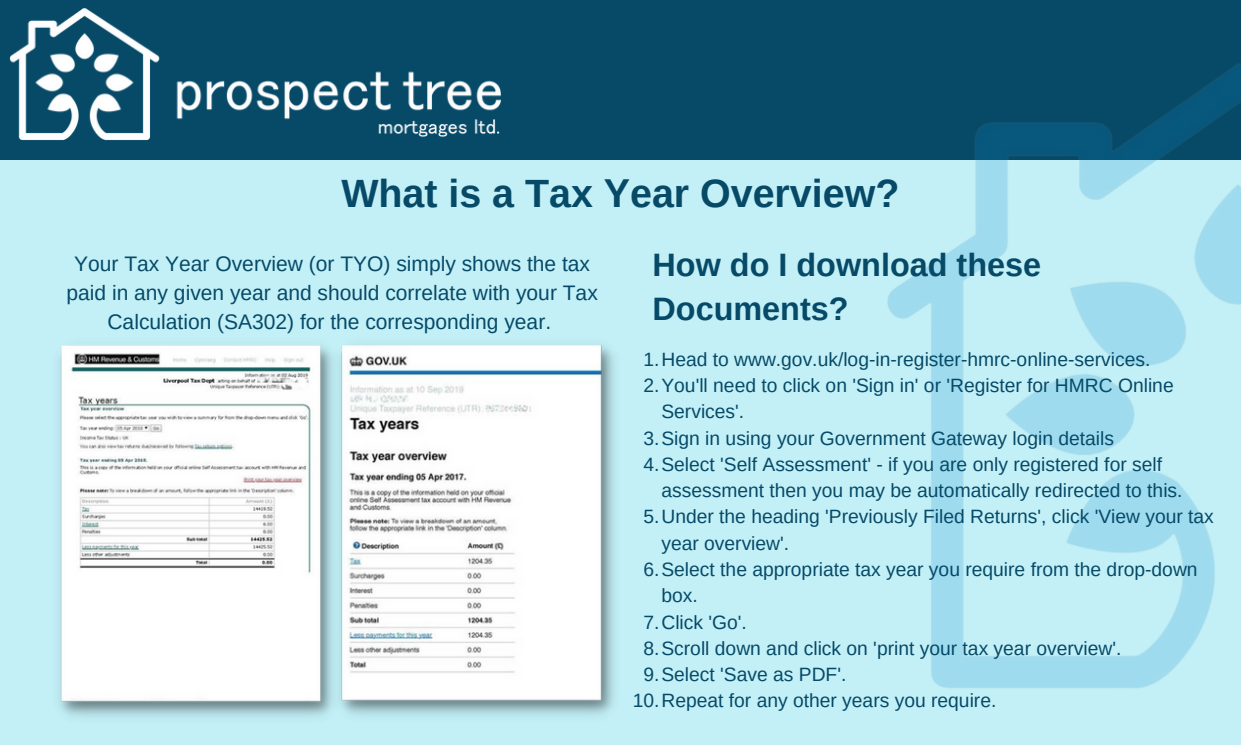
<style>
.page{position:relative;width:1241px;height:745px;background:#fff}
.page>*{position:absolute;margin:0;border:0;box-sizing:border-box;transform-origin:0 0}
.t1{font:700 39.38px "Arimo";color:#064a68}
.t2{font:700 32.38px/44.6px "Arimo";color:#064a68}
.t3{font:21px/28.9px "Arimo";color:#064a68;text-align:center}
.t4{font:19.25px/26.2px "Arimo";color:#064a68}
</style>
<div class="page">
<div style="left:0;top:0;width:1240px;height:744px;background:#064a68"></div>
<img style="left:9px;top:8px;width:492px;height:133px">
<div style="left:0;top:160px;width:1240px;height:584px;background:#c3f0f7"></div>
<img style="left:887px;top:64px;width:353px;height:624px">
<img style="left:59px;top:345px;width:273px;height:372px">
<img style="left:332px;top:344px;width:282px;height:371px">
<p class="t1" style="left:341px;top:171px;width:559px">What is a Tax Year Overview?</p>
<p class="t3" style="left:67px;top:249px;width:532px">Your Tax Year Overview (or TYO) simply shows the tax paid in any given year and should correlate with your Tax<br>Calculation (SA302) for the corresponding year.</p>
<p class="t2" style="left:652px;top:242px;width:390px">How do I download these<br>Documents?</p>
<p class="t4" style="left:643px;top:345px;width:508px">1.Head to www.gov.uk/log-in-register-hmrc-online-services.</p>
<p class="t4" style="left:661px;top:372px;width:514px;text-indent:-18px">2.You'll need to click on 'Sign in' or 'Register for HMRC Online<br>Services'.</p>
<p class="t4" style="left:643px;top:424px;width:472px">3.Sign in using your Government Gateway login details</p>
<p class="t4" style="left:661px;top:450px;width:522px;text-indent:-18px">4.Select 'Self Assessment' - if you are only registered for self assessment then you may be automatically redirected to this.</p>
<p class="t4" style="left:661px;top:503px;width:554px;text-indent:-18px">5.Under the heading 'Previously Filed Returns', click 'View your tax year overview'.</p>
<p class="t4" style="left:661px;top:556px;width:537px;text-indent:-18px">6.Select the appropriate tax year you require from the drop-down box.</p>
<p class="t4" style="left:643px;top:608px;width:105px">7.Click 'Go'.</p>
<p class="t4" style="left:643px;top:634px;width:479px">8.Scroll down and click on 'print your tax year overview'.</p>
<p class="t4" style="left:643px;top:661px;width:204px">9.Select 'Save as PDF'.</p>
<p class="t4" style="left:632px;top:687px;width:365px">10.Repeat for any other years you require.</p>
</div>
